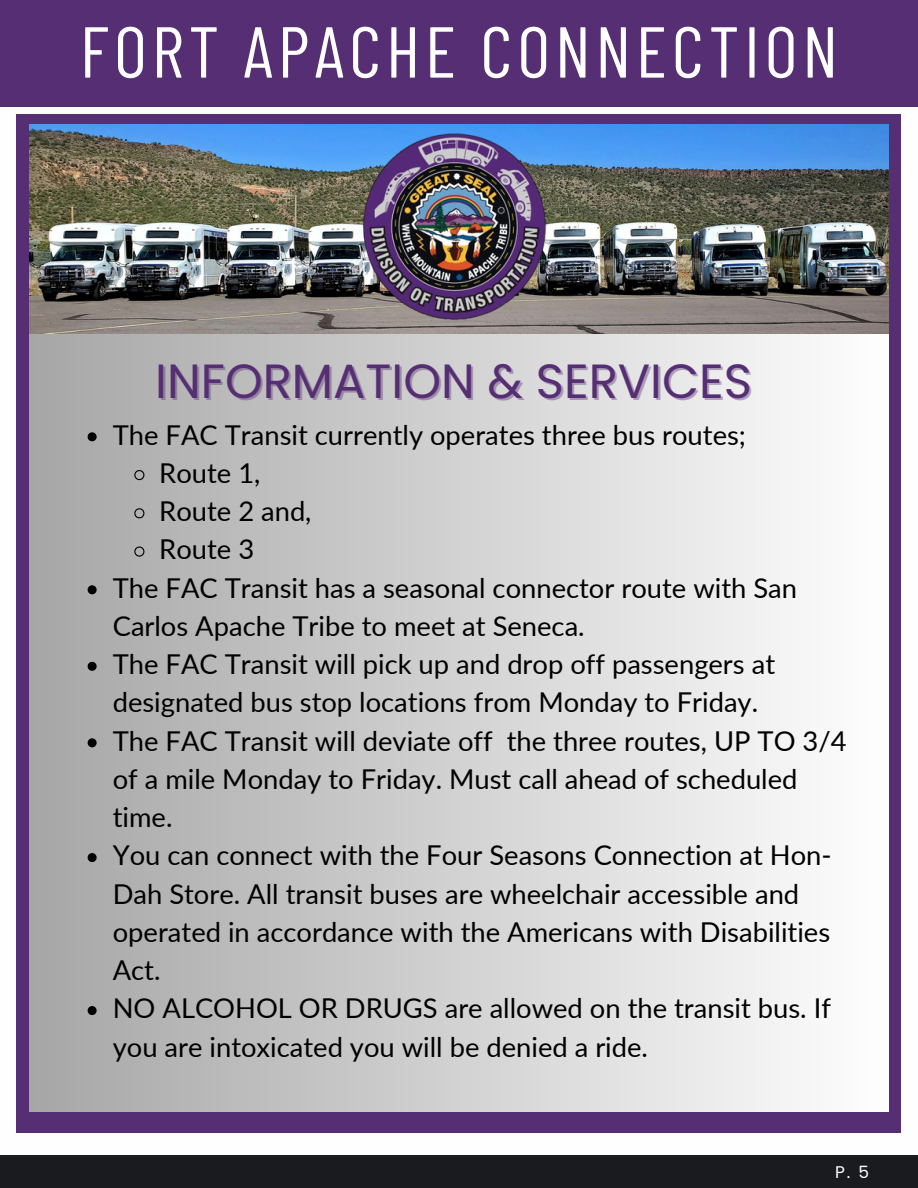
<style>
.page{position:relative;width:918px;height:1188px;background:#fff}
.page>*{position:absolute;margin:0;border:0;box-sizing:border-box;transform-origin:0 0}
.t1{font:72px "Barlow Condensed";letter-spacing:.07em;color:#fff}
.t2{font:48px "Poppins";color:#562e73}
.t3{font:27.3px/38.2px "Lato";color:#000}
.t4{font:16.95px "Poppins";color:#fff}
</style>
<div class="page">
<div style="left:0;top:0;width:918px;height:107px;background:#562e73"></div>
<div style="left:17px;top:114px;width:884px;height:1019px;background:#562e73"></div>
<div style="left:29px;top:125px;width:859px;height:987px;background:linear-gradient(to right,#a6a6a6,#fefefe)"></div>
<img style="left:29px;top:125px;width:860px;height:208px">
<img style="left:349px;top:125px;width:208px;height:204px">
<svg style="left:88px;top:432px;width:9px;height:9px"></svg>
<svg style="left:134px;top:469px;width:11px;height:12px"></svg>
<svg style="left:134px;top:507px;width:11px;height:12px"></svg>
<svg style="left:134px;top:546px;width:11px;height:11px"></svg>
<svg style="left:88px;top:585px;width:9px;height:9px"></svg>
<svg style="left:88px;top:662px;width:9px;height:9px"></svg>
<svg style="left:88px;top:738px;width:9px;height:9px"></svg>
<svg style="left:88px;top:853px;width:9px;height:9px"></svg>
<svg style="left:88px;top:1006px;width:9px;height:9px"></svg>
<div style="left:0;top:1155px;width:918px;height:33px;background:#1a1b1e"></div>
<p class="t1" style="left:80px;top:6px;width:759px">FORT APACHE CONNECTION</p>
<h2 class="t2" style="left:155px;top:347px;width:598px">INFORMATION &amp; SERVICES</h2>
<p class="t3" style="left:113px;top:415px;width:635px">The FAC Transit currently operates three bus routes;</p>
<p class="t3" style="left:159px;top:453px;width:103px">Route 1,</p>
<p class="t3" style="left:159px;top:492px;width:154px">Route 2 and,</p>
<p class="t3" style="left:159px;top:530px;width:96px">Route 3</p>
<p class="t3" style="left:113px;top:568px;width:686px">The FAC Transit has a seasonal connector route with San<br>Carlos Apache Tribe to meet at Seneca.</p>
<p class="t3" style="left:113px;top:645px;width:664px">The FAC Transit will pick up and drop off passengers at designated bus stop locations from Monday to Friday.</p>
<p class="t3" style="left:113px;top:721px;width:735px">The FAC Transit will deviate off the three routes, UP TO 3/4 of a mile Monday to Friday. Must call ahead of scheduled time.</p>
<p class="t3" style="left:113px;top:836px;width:720px">You can connect with the Four Seasons Connection at Hon-Dah Store. All transit buses are wheelchair accessible and operated in accordance with the Americans with Disabilities Act.</p>
<p class="t3" style="left:113px;top:989px;width:720px">NO ALCOHOL OR DRUGS are allowed on the transit bus. If you are intoxicated you will be denied a ride.</p>
<p class="t4" style="left:835px;top:1160px;width:35px">P. 5</p>
</div>
